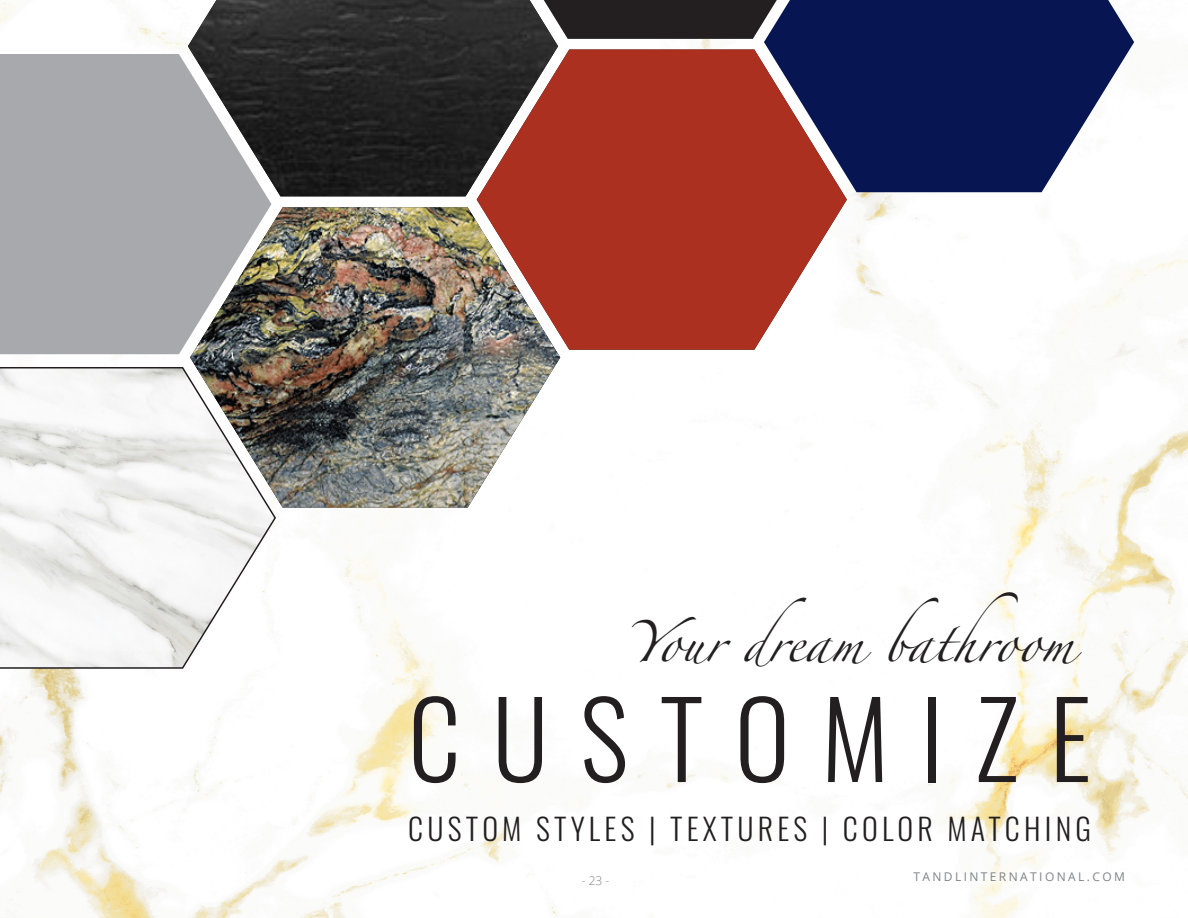
<style>
.page{position:relative;width:1188px;height:918px;background:#fff}
.page>*{position:absolute;margin:0;border:0;box-sizing:border-box;transform-origin:0 0}
.t1{font:300 105px "Oswald";letter-spacing:.3em;color:#231f20}
.t2{font:37.5px "Zapfino";color:#231f20}
.t3{font:300 30px "Oswald";letter-spacing:.14em;color:#231f20}
.t4{font:12px "Open Sans";letter-spacing:.2em;color:#808285}
.t5{font:300 12px "Open Sans";color:#808285}
</style>
<div class="page">
<img style="left:0;top:0;width:1188px;height:918px">
<svg style="left:0;top:366px;width:277px;height:303px"></svg>
<div style="left:0;top:54px;width:271px;height:300px;background:#a8a9ad"></div>
<svg style="left:0;top:745px;width:1px;height:22px"></svg>
<img style="left:190px;top:207px;width:370px;height:301px">
<img style="left:477px;top:50px;width:370px;height:300px">
<svg style="left:764px;top:0;width:370px;height:192px;background:#333666"></svg>
<img style="left:188px;top:0;width:370px;height:196px">
<svg style="left:544px;top:0;width:233px;height:39px;background:#353233"></svg>
<p class="t2" style="left:627px;top:626px;width:449px">Your dream bathroom</p>
<h1 class="t1" style="left:408px;top:646px;width:685px">CUSTOMIZE</h1>
<p class="t3" style="left:408px;top:802px;width:684px">CUSTOM STYLES | TEXTURES | COLOR MATCHING</p>
<p class="t5" style="left:582px;top:873px;width:29px">- 23 -</p>
<p class="t4" style="left:913px;top:868px;width:213px">TANDLINTERNATIONAL.COM</p>
</div>
